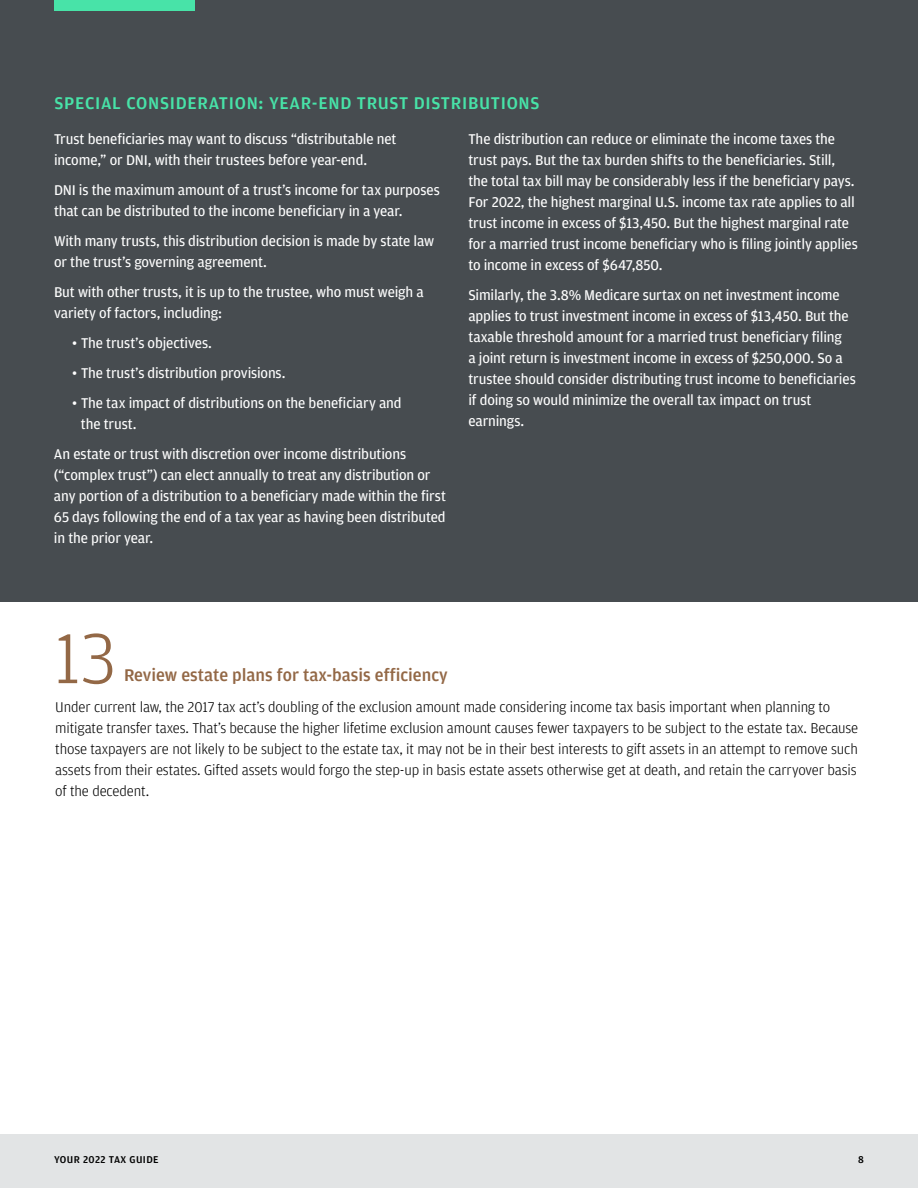
<style>
.page{position:relative;width:918px;height:1188px;background:#fff}
.page>*{position:absolute;margin:0;border:0;box-sizing:border-box;transform-origin:0 0}
.t1{font:300 75px "Amplitude";color:#936846}
.t2{font:500 18px "Amplitude";letter-spacing:.04em;color:#48e3a8}
.t3{font:500 18px "Amplitude";color:#936846}
.t4{font:15px/21px "Amplitude";letter-spacing:-.01em;color:#fff}
.t5{font:300 15px/21px "Amplitude";letter-spacing:-.01em;color:#000}
.t6{font:500 10.5px "Amplitude";letter-spacing:.04em;color:#000}
</style>
<div class="page">
<div style="left:0;top:0;width:918px;height:602px;background:#474c50"></div>
<div style="left:54px;top:0;width:140px;height:11px;background:#48e3a8"></div>
<div style="left:0;top:1134px;width:918px;height:54px;background:#e2e4e5"></div>
<p class="t2" style="left:55px;top:92px;width:487px">SPECIAL CONSIDERATION: YEAR-END TRUST DISTRIBUTIONS</p>
<p class="t4" style="left:54px;top:128px;width:344px">Trust beneficiaries may want to discuss “distributable net income,” or DNI, with their trustees before year-end.</p>
<p class="t4" style="left:54px;top:179px;width:387px">DNI is the maximum amount of a trust’s income for tax purposes that can be distributed to the income beneficiary in a year.</p>
<p class="t4" style="left:54px;top:230px;width:382px">With many trusts, this distribution decision is made by state law or the trust’s governing agreement.</p>
<p class="t4" style="left:54px;top:281px;width:371px">But with other trusts, it is up to the trustee, who must weigh a variety of factors, including:</p>
<p class="t4" style="left:72px;top:332px;width:141px">• The trust’s objectives.</p>
<p class="t4" style="left:72px;top:362px;width:215px">• The trust’s distribution provisions.</p>
<p class="t4" style="left:81px;top:392px;width:322px;text-indent:-9px">• The tax impact of distributions on the beneficiary and the trust.</p>
<p class="t4" style="left:54px;top:443px;width:394px">An estate or trust with discretion over income distributions (“complex trust”) can elect annually to treat any distribution or any portion of a distribution to a beneficiary made within the first 65 days following the end of a tax year as having been distributed in the prior year.</p>
<p class="t4" style="left:468px;top:128px;width:391px">The distribution can reduce or eliminate the income taxes the trust pays. But the tax burden shifts to the beneficiaries. Still, the total tax bill may be considerably less if the beneficiary pays.<br>For 2022, the highest marginal U.S. income tax rate applies to all trust income in excess of $13,450. But the highest marginal rate for a married trust income beneficiary who is filing jointly applies to income in excess of $647,850.</p>
<p class="t4" style="left:468px;top:284px;width:389px">Similarly, the 3.8% Medicare surtax on net investment income applies to trust investment income in excess of $13,450. But the taxable threshold amount for a married trust beneficiary filing<br>a joint return is investment income in excess of $250,000. So a trustee should consider distributing trust income to beneficiaries if doing so would minimize the overall tax impact on trust earnings.</p>
<h1 class="t1" style="left:54px;top:611px;width:64px">13</h1>
<p class="t3" style="left:124px;top:663px;width:325px">Review estate plans for tax-basis efficiency</p>
<p class="t5" style="left:55px;top:696px;width:805px">Under current law, the 2017 tax act’s doubling of the exclusion amount made considering income tax basis important when planning to mitigate transfer taxes. That’s because the higher lifetime exclusion amount causes fewer taxpayers to be subject to the estate tax. Because those taxpayers are not likely to be subject to the estate tax, it may not be in their best interests to gift assets in an attempt to remove such assets from their estates. Gifted assets would forgo the step-up in basis estate assets otherwise get at death, and retain the carryover basis of the decedent.</p>
<p class="t6" style="left:54px;top:1153px;width:106px">YOUR 2022 TAX GUIDE</p>
<p class="t6" style="left:858px;top:1153px;width:7px">8</p>
</div>
